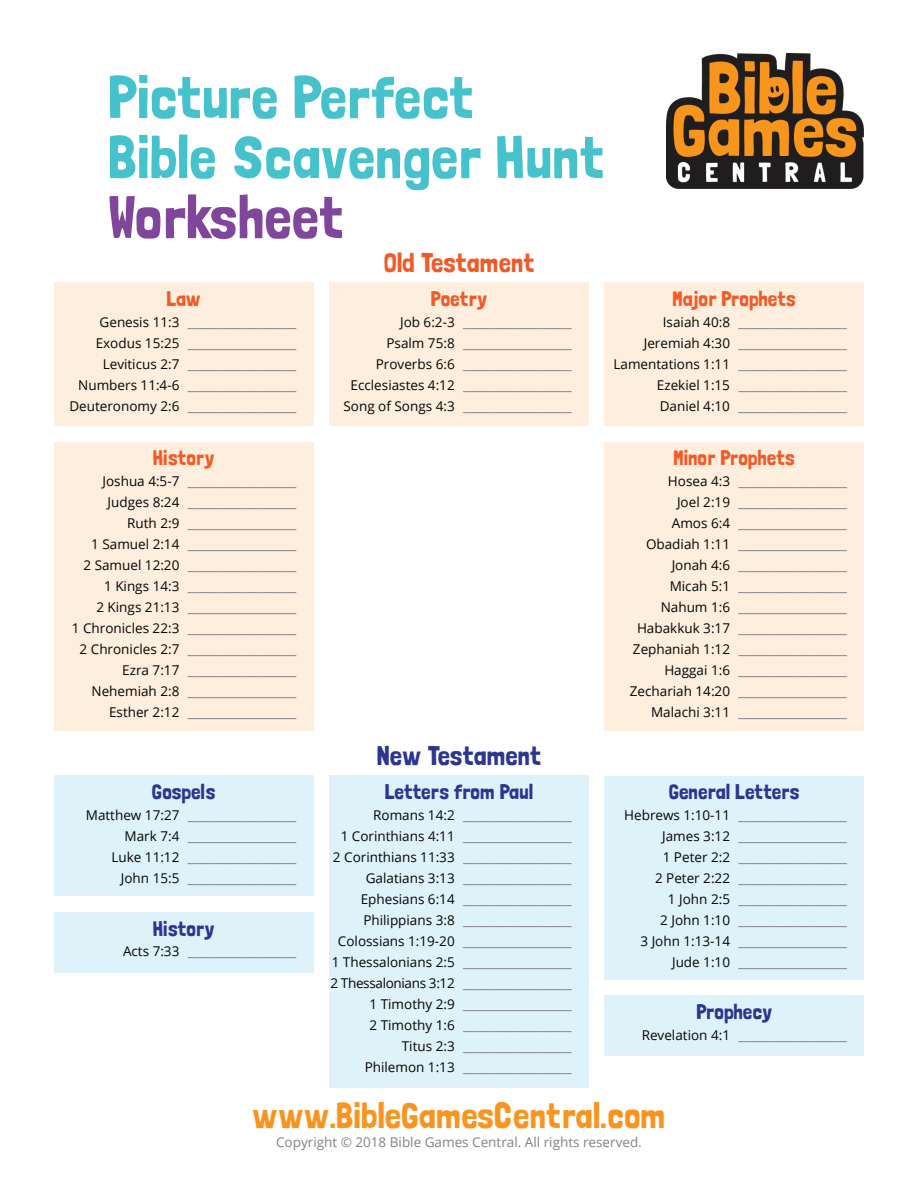
<style>
.page{position:relative;width:918px;height:1188px;background:#fff}
.page>*{position:absolute;margin:0;border:0;box-sizing:border-box;transform-origin:0 0}
.t1{font:60px/60px "Londrina Solid";color:#45c2cb}
.t2{font:60px "Londrina Solid";color:#7f469b}
.t3{font:36px "Londrina Solid";color:#f79520}
.t4{font:27px "Londrina Solid";color:#f15a29}
.t5{font:27px "Londrina Solid";color:#2c3690}
.t6{font:21px "Londrina Solid";color:#2c3690}
.t7{font:21px "Londrina Solid";color:#f15a29}
.t8{font:700 13.5px/21px "Open Sans";color:#808284;text-align:justify}
.t9{font:13.5px/21px "Open Sans";color:#050504;text-align:right}
.t10{font:13.5px "Open Sans";color:#808284}
.s1{font-weight:400;color:#050504}
</style>
<div class="page">
<img style="left:667px;top:54px;width:197px;height:135px">
<div style="left:54px;top:282px;width:259px;height:144px;background:#fdeedd"></div>
<div style="left:329px;top:282px;width:260px;height:144px;background:#fdeedd"></div>
<div style="left:54px;top:442px;width:259px;height:288px;background:#fdeedd"></div>
<div style="left:605px;top:282px;width:259px;height:144px;background:#fdeedd"></div>
<div style="left:54px;top:776px;width:259px;height:120px;background:#def2fa"></div>
<div style="left:54px;top:912px;width:259px;height:61px;background:#def2fa"></div>
<div style="left:605px;top:995px;width:259px;height:61px;background:#def2fa"></div>
<div style="left:329px;top:776px;width:260px;height:312px;background:#def2fa"></div>
<div style="left:605px;top:776px;width:259px;height:204px;background:#def2fa"></div>
<div style="left:605px;top:442px;width:259px;height:288px;background:#fdeedd"></div>
<h1 class="t1" style="left:108px;top:66px;width:497px">Picture Perfect<br>Bible Scavenger Hunt</h1>
<h1 class="t2" style="left:108px;top:182px;width:237px">Worksheet</h1>
<h3 class="t4" style="left:384px;top:246px;width:152px">Old Testament</h3>
<h3 class="t7" style="left:166px;top:287px;width:36px">Law</h3>
<p class="t9" style="left:69px;top:311px;width:112px">Genesis 11:3<br>Exodus 15:25<br>Leviticus 2:7<br>Numbers 11:4-6<br>Deuteronomy 2:6</p>
<p class="t8" style="left:188px;top:311px;width:110px">____________________ ____________________ ____________________ ____________________ ____________________</p>
<h3 class="t7" style="left:431px;top:287px;width:58px">Poetry</h3>
<p class="t9" style="left:344px;top:311px;width:113px">Job 6:2-3<br>Psalm 75:8<br>Proverbs 6:6<br>Ecclesiastes 4:12<br>Song of Songs 4:3</p>
<p class="t8" style="left:463px;top:311px;width:110px">____________________ ____________________ ____________________ ____________________ ____________________</p>
<h3 class="t7" style="left:673px;top:287px;width:125px">Major Prophets</h3>
<p class="t9" style="left:614px;top:311px;width:118px">Isaiah 40:8<br>Jeremiah 4:30<br>Lamentations 1:11<br>Ezekiel 1:15<br>Daniel 4:10</p>
<p class="t8" style="left:739px;top:311px;width:110px">____________________ ____________________ ____________________ ____________________ ____________________</p>
<h3 class="t7" style="left:153px;top:446px;width:63px">History</h3>
<p class="t9" style="left:72px;top:470px;width:109px">Joshua 4:5-7<br>Judges 8:24<br>Ruth 2:9<br>1 Samuel 2:14<br>2 Samuel 12:20<br>1 Kings 14:3<br>2 Kings 21:13<br>1 Chronicles 22:3<br>2 Chronicles 2:7<br>Ezra 7:17<br>Nehemiah 2:8<br>Esther 2:12</p>
<p class="t8" style="left:188px;top:470px;width:110px">____________________ ____________________ ____________________ ____________________ ____________________ ____________________ ____________________ ____________________ ____________________ ____________________ ____________________ ____________________</p>
<h3 class="t6" style="left:152px;top:780px;width:65px">Gospels</h3>
<p class="t9" style="left:86px;top:804px;width:95px">Matthew 17:27<br>Mark 7:4<br>Luke 11:12<br>John 15:5</p>
<p class="t8" style="left:188px;top:804px;width:110px">____________________ ____________________ ____________________ ____________________</p>
<h3 class="t6" style="left:153px;top:916px;width:63px">History</h3>
<p class="t8" style="left:123px;top:941px;width:175px"><span class="s1">Acts 7:33</span> ____________________</p>
<h3 class="t5" style="left:377px;top:740px;width:166px">New Testament</h3>
<h3 class="t6" style="left:385px;top:780px;width:150px">Letters from Paul</h3>
<p class="t9" style="left:330px;top:804px;width:126px">Romans 14:2<br>1 Corinthians 4:11<br>2 Corinthians 11:33<br>Galatians 3:13<br>Ephesians 6:14<br>Philippians 3:8<br>Colossians 1:19-20<br>1 Thessalonians 2:5<br>2 Thessalonians 3:12<br>1 Timothy 2:9<br>2 Timothy 1:6<br>Titus 2:3<br>Philemon 1:13</p>
<p class="t8" style="left:463px;top:804px;width:110px">____________________ ____________________ ____________________ ____________________ ____________________ ____________________ ____________________ ____________________ ____________________ ____________________ ____________________ ____________________ ____________________</p>
<h3 class="t7" style="left:674px;top:446px;width:123px">Minor Prophets</h3>
<p class="t9" style="left:630px;top:470px;width:102px">Hosea 4:3<br>Joel 2:19<br>Amos 6:4<br>Obadiah 1:11<br>Jonah 4:6<br>Micah 5:1<br>Nahum 1:6<br>Habakkuk 3:17<br>Zephaniah 1:12<br>Haggai 1:6<br>Zechariah 14:20<br>Malachi 3:11</p>
<p class="t8" style="left:739px;top:470px;width:110px">____________________ ____________________ ____________________ ____________________ ____________________ ____________________ ____________________ ____________________ ____________________ ____________________ ____________________ ____________________</p>
<h3 class="t6" style="left:669px;top:780px;width:132px">General Letters</h3>
<p class="t9" style="left:624px;top:804px;width:107px">Hebrews 1:10-11<br>James 3:12<br>1 Peter 2:2<br>2 Peter 2:22<br>1 John 2:5<br>2 John 1:10<br>3 John 1:13-14<br>Jude 1:10</p>
<p class="t8" style="left:739px;top:804px;width:110px">____________________ ____________________ ____________________ ____________________ ____________________ ____________________ ____________________ ____________________</p>
<h3 class="t6" style="left:696px;top:1000px;width:77px">Prophecy</h3>
<p class="t8" style="left:642px;top:1024px;width:207px"><span class="s1">Revelation 4:1</span> ____________________</p>
<h2 class="t3" style="left:252px;top:1095px;width:415px">www.BibleGamesCentral.com</h2>
<p class="t10" style="left:276px;top:1133px;width:367px">Copyright © 2018 Bible Games Central. All rights reserved.</p>
</div>
